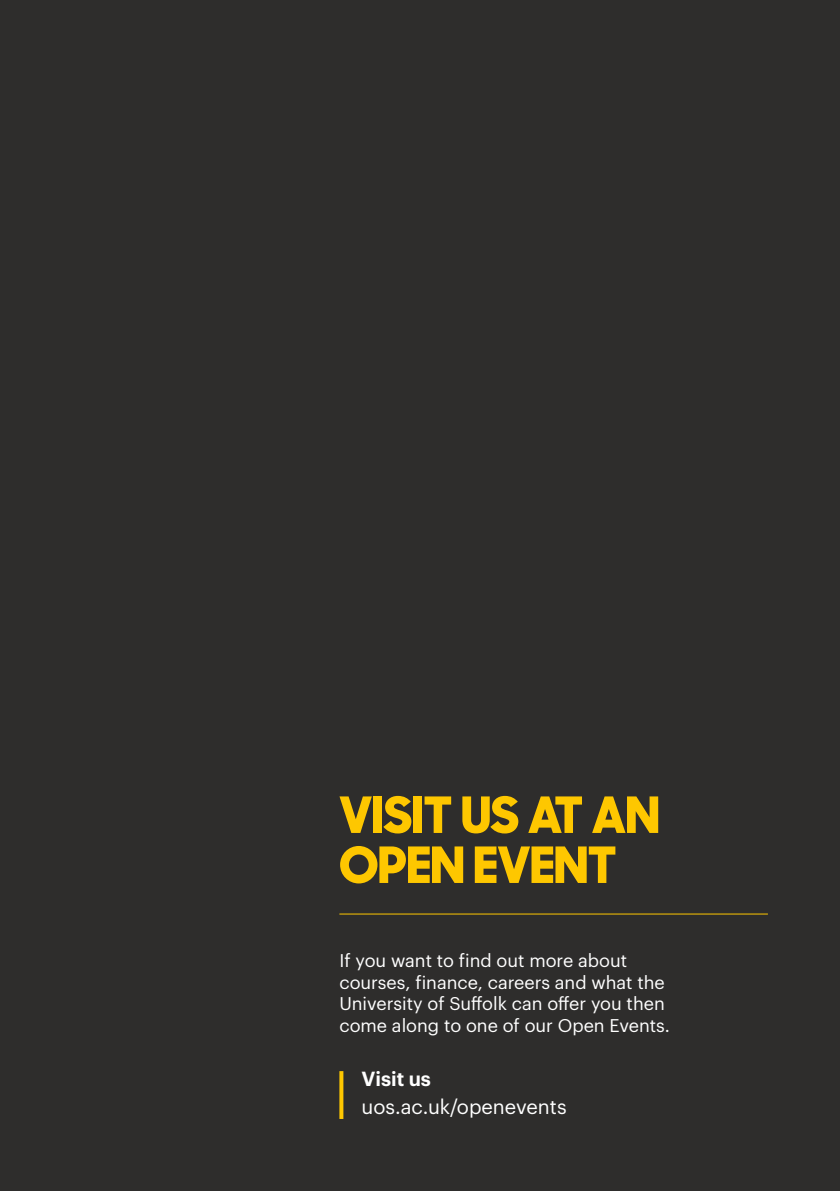
<style>
.page{position:relative;width:840px;height:1191px;background:#fff}
.page>*{position:absolute;margin:0;border:0;box-sizing:border-box;transform-origin:0 0}
.t1{font:800 50px/50px "Sharp Sans No 1";color:#fec700}
.t2{font:20px "Graphik";color:#fff}
.t3{font:600 20px "Graphik";color:#fff}
.t4{font:18px/21.6px "Graphik";color:#fff}
</style>
<div class="page">
<div style="left:0;top:0;width:839px;height:1191px;background:#2e2d2c"></div>
<hr style="left:339px;top:913px;width:428px;height:1px;background:#fec700">
<svg style="left:339px;top:1071px;width:4px;height:48px"></svg>
<h1 class="t1" style="left:339px;top:787px;width:321px">VISIT US AT AN<br>OPEN EVENT</h1>
<p class="t4" style="left:339px;top:948px;width:332px">If you want to find out more about courses, finance, careers and what the University of Suffolk can offer you then come along to one of our Open Events.</p>
<p class="t3" style="left:361px;top:1063px;width:71px">Visit us</p>
<p class="t2" style="left:361px;top:1091px;width:206px">uos.ac.uk/openevents</p>
</div>
